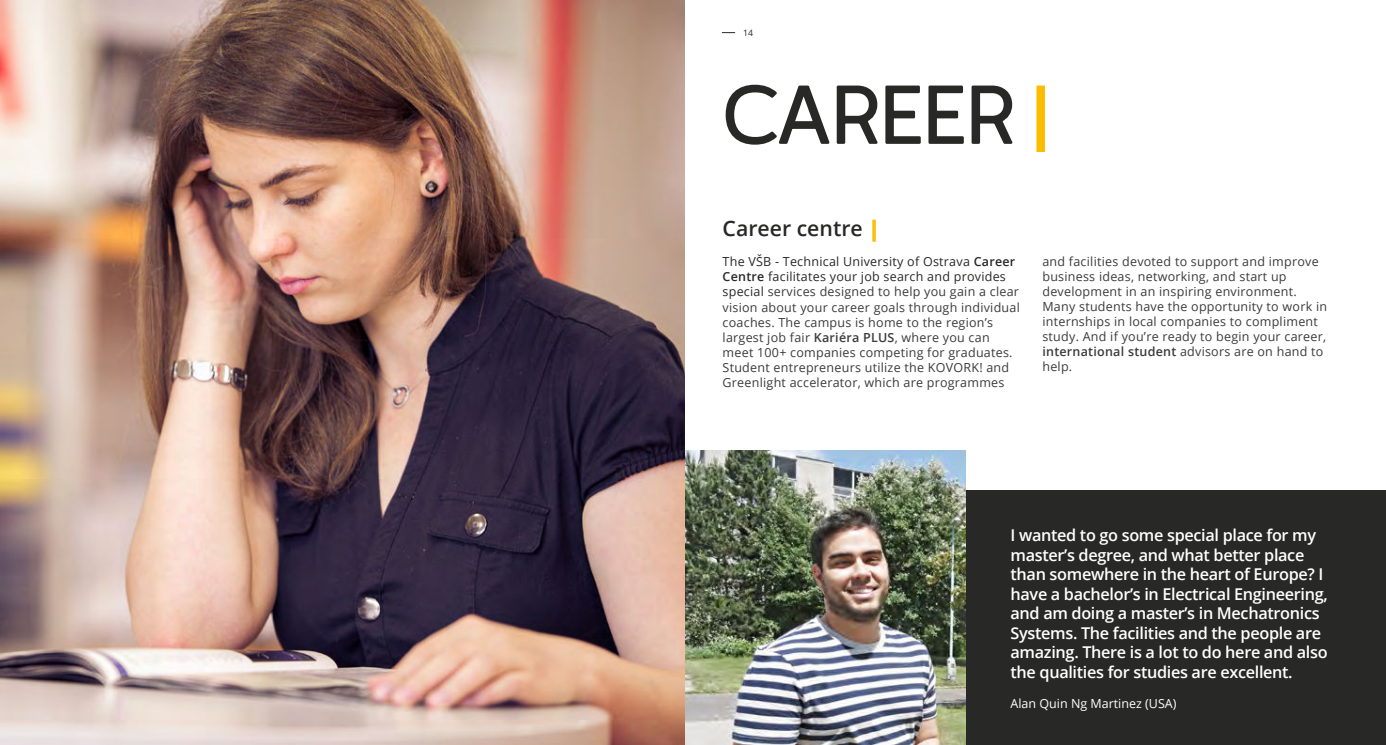
<style>
.page{position:relative;width:1386px;height:745px;background:#fff}
.page>*{position:absolute;margin:0;border:0;box-sizing:border-box;transform-origin:0 0}
.t1{font:semi-expanded 81.25px "Cillian";color:#282827}
.t2{font:600 21.25px "Open Sans";color:#282827}
.t3{font:600 16.25px/19.5px "Open Sans";letter-spacing:-.02em;color:#fff}
.t4{font:12.5px/15px "Open Sans";letter-spacing:.02em;color:#3c3b3b}
.t5{font:12.5px "Open Sans";color:#fff}
.t6{font:8.75px "Open Sans";color:#282827}
.s1{color:#fcbd00}
.s2{font-weight:700;color:#fcbd00}
.s3{color:#282827}
.s4{font-weight:600;color:#282827}
.s5{font-weight:600}
</style>
<div class="page">
<div style="left:964px;top:490px;width:421px;height:254px;background:#282827"></div>
<img style="left:684px;top:450px;width:281px;height:294px">
<img style="left:0;top:0;width:684px;height:744px">
<svg style="left:725px;top:84px;width:288px;height:61px"></svg>
<div style="left:1036px;top:85px;width:9px;height:67px;border:3px solid #fcbd00"></div>
<svg style="left:722px;top:32px;width:13px;height:1px"></svg>
<p class="t6" style="left:743px;top:29px;width:12px">14</p>
<h1 class="t1" style="left:722px;top:85px;width:330px">CAREER <span class="s1">|</span></h1>
<h2 class="t2" style="left:722px;top:220px;width:159px">Career centre <span class="s2">|</span></h2>
<p class="t4" style="left:722px;top:255px;width:299px"><span class="s3">The VŠB - Technical University of Ostrava</span> <span class="s4">Career Centre</span> <span class="s3">facilitates your job search and provides special</span> services designed to help you gain a clear vision about your career goals through individual coaches. The campus is home to the region’s largest job fair <span class="s5">Kariéra PLUS</span>, where you can meet 100+ companies competing for graduates.<br>Student entrepreneurs utilize the KOVORK! and Greenlight accelerator, which are programmes</p>
<p class="t4" style="left:1042px;top:255px;width:286px">and facilities devoted to support and improve business ideas, networking, and start up development in an inspiring environment.<br>Many students have the opportunity to work in internships in local companies to compliment study. And if you’re ready to begin your career, <span class="s5">international student</span> advisors are on hand to help.</p>
<p class="t3" style="left:1010px;top:527px;width:319px">I wanted to go some special place for my master’s degree, and what better place than somewhere in the heart of Europe? I have a bachelor’s in Electrical Engineering, and am doing a master’s in Mechatronics Systems. The facilities and the people are amazing. There is a lot to do here and also the qualities for studies are excellent.</p>
<p class="t5" style="left:1010px;top:698px;width:167px">Alan Quin Ng Martinez (USA)</p>
</div>
